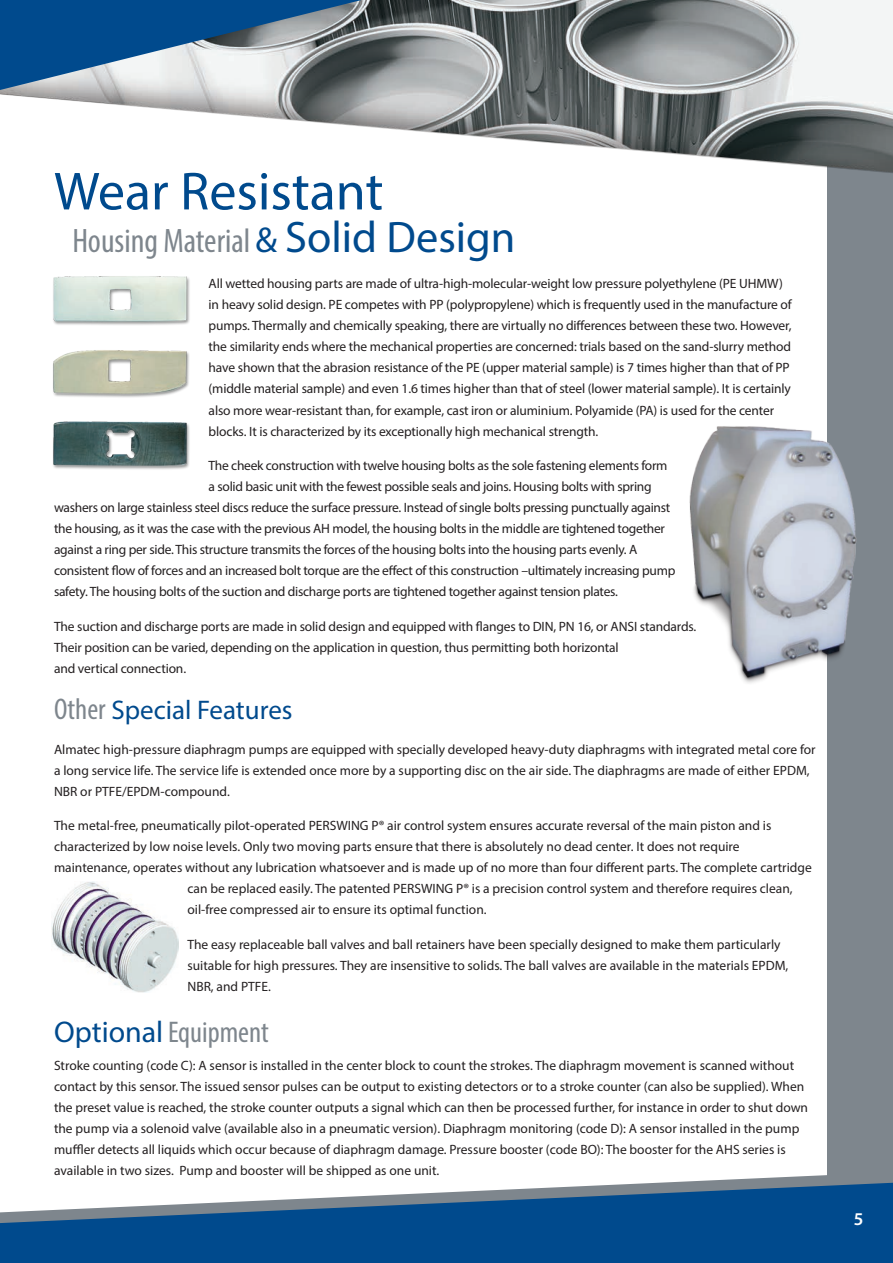
<style>
.page{position:relative;width:893px;height:1263px;background:#fff}
.page>*{position:absolute;margin:0;border:0;box-sizing:border-box;transform-origin:0 0}
.t1{font:54px "Myriad Pro";color:#004a8d}
.t2{font:condensed 34.05px "Myriad Pro";color:#7e868d}
.t3{font:condensed 30px "Myriad Pro";color:#7e868d}
.t4{font:27px "Myriad Pro";color:#004a8d}
.t5{font:600 18px "Myriad Pro";color:#fff}
.t6{font:13.5px/21px "Myriad Pro";letter-spacing:-.01em;color:#231f20}
.s1{font-stretch:normal;font-size:36px;color:#004a8d}
.s2{font-stretch:normal;font-size:44.25px;color:#004a8d}
.s3{font-stretch:condensed;font-size:30px;color:#7e868d}
.s4{font-stretch:normal;color:#004a8d}
</style>
<div class="page">
<div style="left:827px;top:0;width:66px;height:1239px;background:#7e868d"></div>
<img style="left:416px;top:0;width:477px;height:173px">
<svg style="left:0;top:0;width:416px;height:132px"></svg>
<svg style="left:654px;top:1175px;width:239px;height:8px;fill:#7e868d"></svg>
<svg style="left:0;top:1183px;width:893px;height:80px;background:#30699c"></svg>
<img style="left:53px;top:276px;width:137px;height:194px">
<img style="left:689px;top:426px;width:168px;height:257px">
<img style="left:51px;top:881px;width:127px;height:112px">
<h1 class="t1" style="left:54px;top:158px;width:331px">Wear Resistant</h1>
<h2 class="t2" style="left:72px;top:221px;width:444px">Housing Material <span class="s1">&amp;</span> <span class="s2">Solid Design</span></h2>
<p class="t6" style="left:209px;top:273px;width:585px">All wetted housing parts are made of ultra-high-molecular-weight low pressure polyethylene (PE UHMW) in heavy solid design. PE competes with PP (polypropylene) which is frequently used in the manufacture of pumps. Thermally and chemically speaking, there are virtually no differences between these two. However, the similarity ends where the mechanical properties are concerned: trials based on the sand-slurry method have shown that the abrasion resistance of the PE (upper material sample) is 7 times higher than that of PP (middle material sample) and even 1.6 times higher than that of steel (lower material sample). It is certainly also more wear-resistant than, for example, cast iron or aluminium. Polyamide (PA) is used for the center blocks. It is characterized by its exceptionally high mechanical strength.</p>
<p class="t6" style="left:209px;top:455px;width:460px">The cheek construction with twelve housing bolts as the sole fastening elements form</p>
<p class="t6" style="left:209px;top:476px;width:445px">a solid basic unit with the fewest possible seals and joins. Housing bolts with spring</p>
<p class="t6" style="left:54px;top:497px;width:618px">washers on large stainless steel discs reduce the surface pressure. Instead of single bolts pressing punctually against</p>
<p class="t6" style="left:54px;top:518px;width:612px">the housing, as it was the case with the previous AH model, the housing bolts in the middle are tightened together</p>
<p class="t6" style="left:54px;top:539px;width:585px">against a ring per side. This structure transmits the forces of the housing bolts into the housing parts evenly. A</p>
<p class="t6" style="left:54px;top:560px;width:623px">consistent flow of forces and an increased bolt torque are the effect of this construction –ultimately increasing pump</p>
<p class="t6" style="left:54px;top:581px;width:565px">safety. The housing bolts of the suction and discharge ports are tightened together against tension plates.</p>
<p class="t6" style="left:54px;top:615px;width:644px">The suction and discharge ports are made in solid design and equipped with flanges to DIN, PN 16, or ANSI standards.<br>Their position can be varied, depending on the application in question, thus permitting both horizontal<br>and vertical connection.</p>
<h3 class="t4" style="left:54px;top:693px;width:240px"><span class="s3">Other</span> Special Features</h3>
<p class="t6" style="left:54px;top:738px;width:763px">Almatec high-pressure diaphragm pumps are equipped with specially developed heavy-duty diaphragms with integrated metal core for a long service life. The service life is extended once more by a supporting disc on the air side. The diaphragms are made of either EPDM,<br>NBR or PTFE/EPDM-compound.</p>
<p class="t6" style="left:54px;top:815px;width:719px">The metal-free, pneumatically pilot-operated PERSWING P® air control system ensures accurate reversal of the main piston and is</p>
<p class="t6" style="left:54px;top:836px;width:687px">characterized by low noise levels. Only two moving parts ensure that there is absolutely no dead center. It does not require</p>
<p class="t6" style="left:54px;top:857px;width:759px">maintenance, operates without any lubrication whatsoever and is made up of no more than four different parts. The complete cartridge</p>
<p class="t6" style="left:187px;top:878px;width:607px">can be replaced easily. The patented PERSWING P® is a precision control system and therefore requires clean,</p>
<p class="t6" style="left:187px;top:899px;width:301px">oil-free compressed air to ensure its optimal function.</p>
<p class="t6" style="left:187px;top:933px;width:602px">The easy replaceable ball valves and ball retainers have been specially designed to make them particularly suitable for high pressures. They are insensitive to solids. The ball valves are available in the materials EPDM,<br>NBR, and PTFE.</p>
<h3 class="t3" style="left:54px;top:1014px;width:216px"><span class="s4">Optional</span> Equipment</h3>
<p class="t6" style="left:54px;top:1055px;width:756px">Stroke counting (code C): A sensor is installed in the center block to count the strokes. The diaphragm movement is scanned without contact by this sensor. The issued sensor pulses can be output to existing detectors or to a stroke counter (can also be supplied). When the preset value is reached, the stroke counter outputs a signal which can then be processed further, for instance in order to shut down the pump via a solenoid valve (available also in a pneumatic version). Diaphragm monitoring (code D): A sensor installed in the pump muffler detects all liquids which occur because of diaphragm damage. Pressure booster (code BO): The booster for the AHS series is available in two sizes. Pump and booster will be shipped as one unit.</p>
<h3 class="t5" style="left:854px;top:1207px;width:11px">5</h3>
</div>
